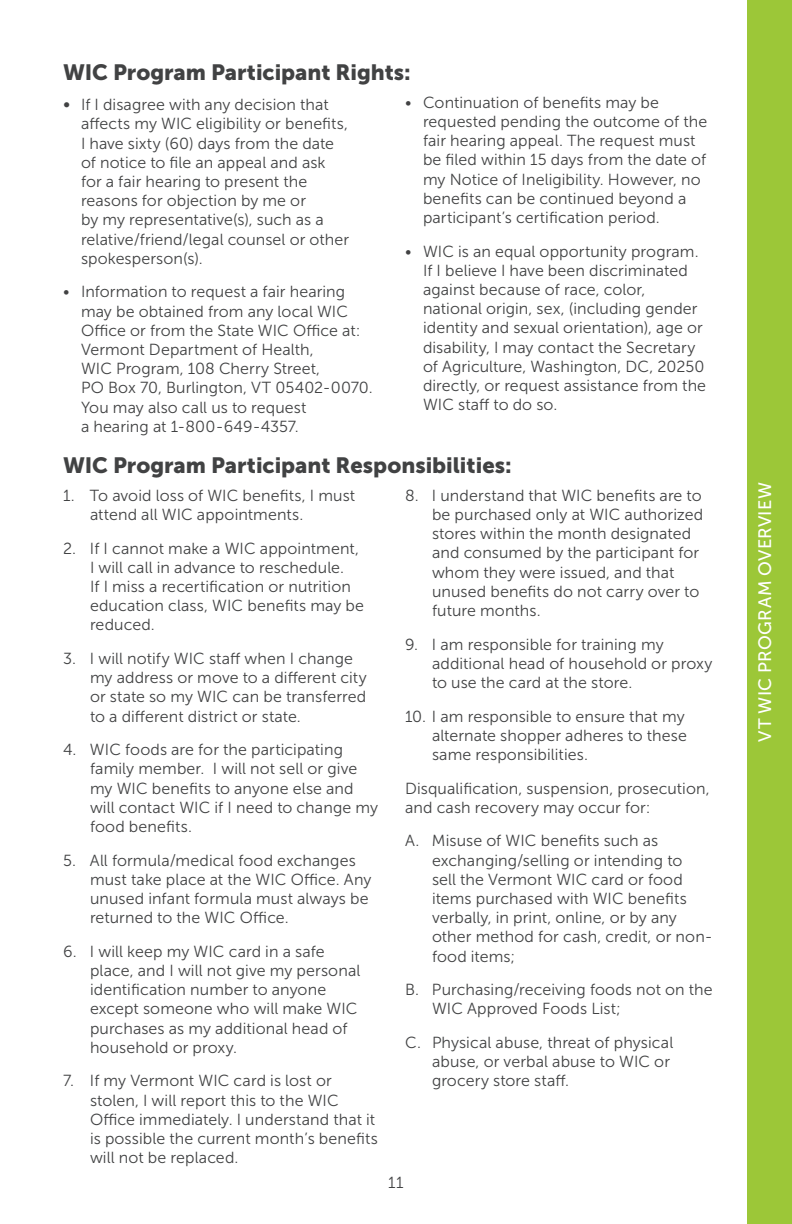
<style>
.page{position:relative;width:792px;height:1224px;background:#fff}
.page>*{position:absolute;margin:0;border:0;box-sizing:border-box;transform-origin:0 0}
.t1{font:22px "Museo Sans 900";color:#414243}
.t2{font:18px "Museo Sans 500";letter-spacing:.02em;color:#fff}
.t3{font:16px/19.2px "Museo Sans 300";letter-spacing:.005em;color:#414243}
.s1{font-size:18px}
</style>
<div class="page">
<div style="left:748px;top:0;width:44px;height:1224px;background:#9cc738"></div>
<h3 class="t1" style="left:63px;top:59px;width:349px">WIC Program Participant Rights:</h3>
<p class="t3" style="left:81px;top:95px;width:270px;text-indent:-18px"><span class="s1">•</span> If I disagree with any decision that affects my WIC eligibility or benefits, I have sixty (60) days from the date of notice to file an appeal and ask for a fair hearing to present the reasons for objection by me or<br>by my representative(s), such as a relative/friend/legal counsel or other spokesperson(s).</p>
<p class="t3" style="left:81px;top:282px;width:293px;text-indent:-18px">• Information to request a fair hearing may be obtained from any local WIC Office or from the State WIC Office at:<br>Vermont Department of Health,<br>WIC Program, 108 Cherry Street,<br>PO Box 70, Burlington, VT 05402-0070.<br>You may also call us to request<br>a hearing at 1-800-649-4357.</p>
<p class="t3" style="left:423px;top:93px;width:286px;text-indent:-18px">• Continuation of benefits may be requested pending the outcome of the fair hearing appeal. The request must be filed within 15 days from the date of my Notice of Ineligibility. However, no benefits can be continued beyond a participant’s certification period.</p>
<p class="t3" style="left:423px;top:242px;width:285px;text-indent:-18px">• WIC is an equal opportunity program.<br>If I believe I have been discriminated against because of race, color, national origin, sex, (including gender identity and sexual orientation), age or disability, I may contact the Secretary of Agriculture, Washington, DC, 20250 directly, or request assistance from the WIC staff to do so.</p>
<h3 class="t1" style="left:63px;top:452px;width:450px">WIC Program Participant Responsibilities:</h3>
<p class="t3" style="left:90px;top:486px;width:267px;text-indent:-27px">1. To avoid loss of WIC benefits, I must attend all WIC appointments.</p>
<p class="t3" style="left:90px;top:539px;width:276px;text-indent:-27px">2. If I cannot make a WIC appointment,<br>I will call in advance to reschedule.<br>If I miss a recertification or nutrition education class, WIC benefits may be reduced.</p>
<p class="t3" style="left:90px;top:649px;width:278px;text-indent:-27px">3. I will notify WIC staff when I change my address or move to a different city or state so my WIC can be transferred to a different district or state.</p>
<p class="t3" style="left:90px;top:740px;width:290px;text-indent:-27px">4. WIC foods are for the participating family member. I will not sell or give my WIC benefits to anyone else and will contact WIC if I need to change my food benefits.</p>
<p class="t3" style="left:90px;top:851px;width:283px;text-indent:-27px">5. All formula/medical food exchanges must take place at the WIC Office. Any unused infant formula must always be returned to the WIC Office.</p>
<p class="t3" style="left:90px;top:942px;width:272px;text-indent:-27px">6. I will keep my WIC card in a safe place, and I will not give my personal identification number to anyone except someone who will make WIC purchases as my additional head of household or proxy.</p>
<p class="t3" style="left:90px;top:1071px;width:289px;text-indent:-27px">7. If my Vermont WIC card is lost or stolen, I will report this to the WIC Office immediately. I understand that it is possible the current month’s benefits will not be replaced.</p>
<p class="t3" style="left:432px;top:486px;width:273px;text-indent:-27px">8. I understand that WIC benefits are to be purchased only at WIC authorized stores within the month designated and consumed by the participant for whom they were issued, and that unused benefits do not carry over to future months.</p>
<p class="t3" style="left:432px;top:635px;width:282px;text-indent:-27px">9. I am responsible for training my additional head of household or proxy to use the card at the store.</p>
<p class="t3" style="left:432px;top:707px;width:256px;text-indent:-27px">10. I am responsible to ensure that my alternate shopper adheres to these same responsibilities.</p>
<p class="t3" style="left:405px;top:779px;width:306px">Disqualification, suspension, prosecution, and cash recovery may occur for:</p>
<p class="t3" style="left:432px;top:831px;width:282px;text-indent:-27px">A. Misuse of WIC benefits such as exchanging/selling or intending to<br>sell the Vermont WIC card or food items purchased with WIC benefits verbally, in print, online, or by any other method for cash, credit, or non&shy;food items;</p>
<p class="t3" style="left:432px;top:980px;width:282px;text-indent:-27px">B. Purchasing/receiving foods not on the<br>WIC Approved Foods List;</p>
<p class="t3" style="left:432px;top:1033px;width:243px;text-indent:-27px">C. Physical abuse, threat of physical abuse, or verbal abuse to WIC or grocery store staff.</p>
<p class="t3" style="left:388px;top:1173px;width:17px">11</p>
<p class="t2" style="left:755px;top:742px;width:261px;rotate:-90deg">VT WIC PROGRAM OVERVIEW</p>
</div>
